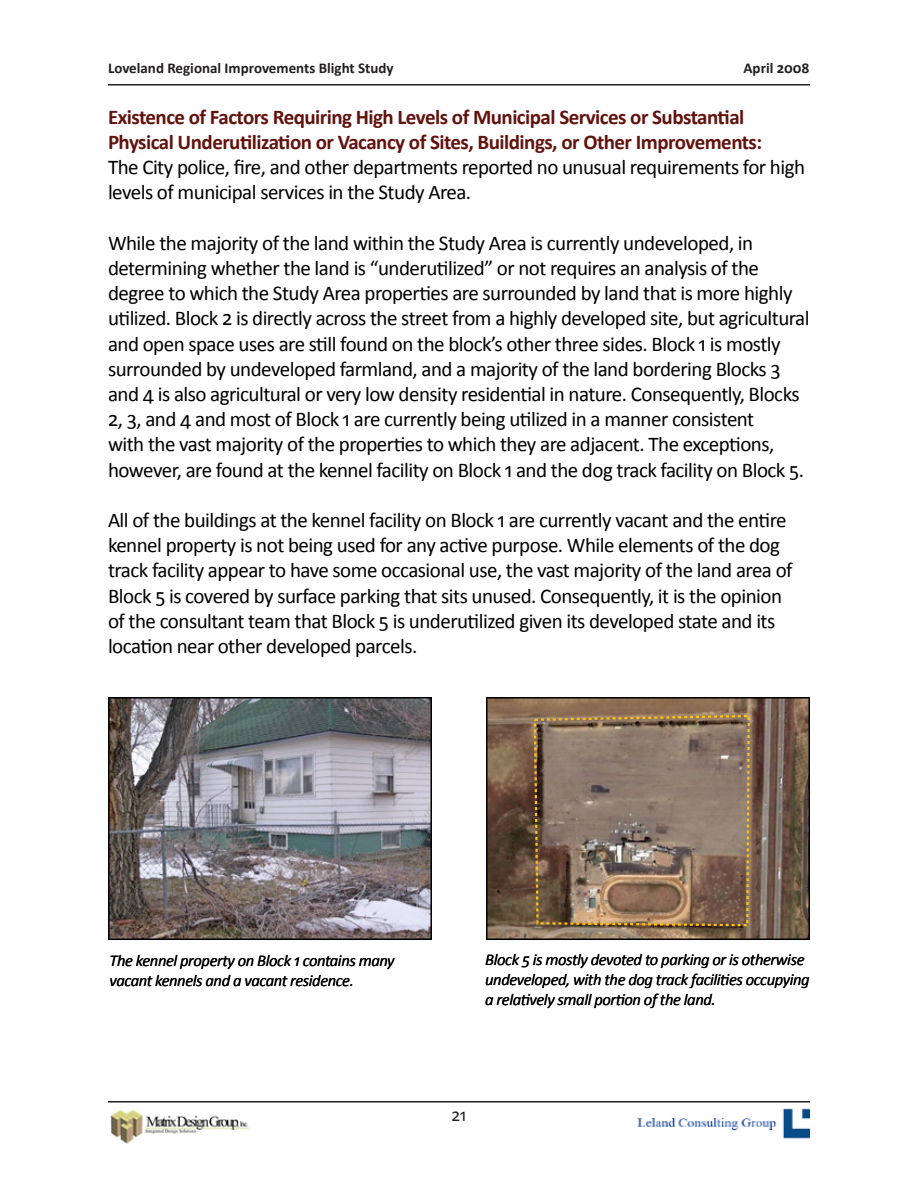
<style>
.page{position:relative;width:918px;height:1188px;background:#fff}
.page>*{position:absolute;margin:0;border:0;box-sizing:border-box;transform-origin:0 0}
.t1{font:21px/25.2px "Calibri";letter-spacing:-.025em;color:#000}
.t2{font:700 21px/25.2px "Calibri";letter-spacing:-.025em;color:#62120c}
.t3{font:18px "Calibri";color:#231f20}
.t4{font:italic 16.5px/19.8px "Calibri";letter-spacing:-.025em;color:#000}
.t5{font:700 15px "Calibri";color:#231f20}
</style>
<div class="page">
<hr style="left:108px;top:84px;width:702px;height:2px;background:#231f20">
<hr style="left:108px;top:1101px;width:702px;height:1px;background:#231f20">
<img style="left:110px;top:1109px;width:139px;height:35px">
<img style="left:637px;top:1108px;width:173px;height:31px">
<img style="left:111px;top:700px;width:318px;height:237px">
<div style="left:108px;top:697px;width:324px;height:243px;border:2px solid #000"></div>
<img style="left:489px;top:700px;width:318px;height:237px">
<img style="left:533px;top:714px;width:218px;height:213px">
<div style="left:486px;top:697px;width:324px;height:243px;border:2px solid #000"></div>
<p class="t5" style="left:108px;top:58px;width:287px">Loveland Regional Improvements Blight Study</p>
<p class="t5" style="left:744px;top:59px;width:68px">April 2008</p>
<p class="t2" style="left:108px;top:103px;width:656px">Existence of Factors Requiring High Levels of Municipal Services or Substantial<br>Physical Underutilization or Vacancy of Sites, Buildings, or Other Improvements:</p>
<p class="t1" style="left:108px;top:154px;width:699px">The City police, fire, and other departments reported no unusual requirements for high levels of municipal services in the Study Area.</p>
<p class="t1" style="left:108px;top:229px;width:703px">While the majority of the land within the Study Area is currently undeveloped, in determining whether the land is “underutilized” or not requires an analysis of the degree to which the Study Area properties are surrounded by land that is more highly utilized. Block 2 is directly across the street from a highly developed site, but agricultural and open space uses are still found on the block’s other three sides. Block 1 is mostly surrounded by undeveloped farmland, and a majority of the land bordering Blocks 3 and 4 is also agricultural or very low density residential in nature. Consequently, Blocks 2, 3, and 4 and most of Block 1 are currently being utilized in a manner consistent<br>with the vast majority of the properties to which they are adjacent. The exceptions, however, are found at the kennel facility on Block 1 and the dog track facility on Block 5.</p>
<p class="t1" style="left:108px;top:506px;width:686px">All of the buildings at the kennel facility on Block 1 are currently vacant and the entire kennel property is not being used for any active purpose. While elements of the dog track facility appear to have some occasional use, the vast majority of the land area of Block 5 is covered by surface parking that sits unused. Consequently, it is the opinion of the consultant team that Block 5 is underutilized given its developed state and its location near other developed parcels.</p>
<p class="t4" style="left:110px;top:950px;width:287px">The kennel property on Block 1 contains many vacant kennels and a vacant residence.</p>
<p class="t4" style="left:485px;top:949px;width:326px">Block 5 is mostly devoted to parking or is otherwise undeveloped, with the dog track facilities occupying a relatively small portion of the land.</p>
<p class="t3" style="left:451px;top:1103px;width:8px">21</p>
</div>
